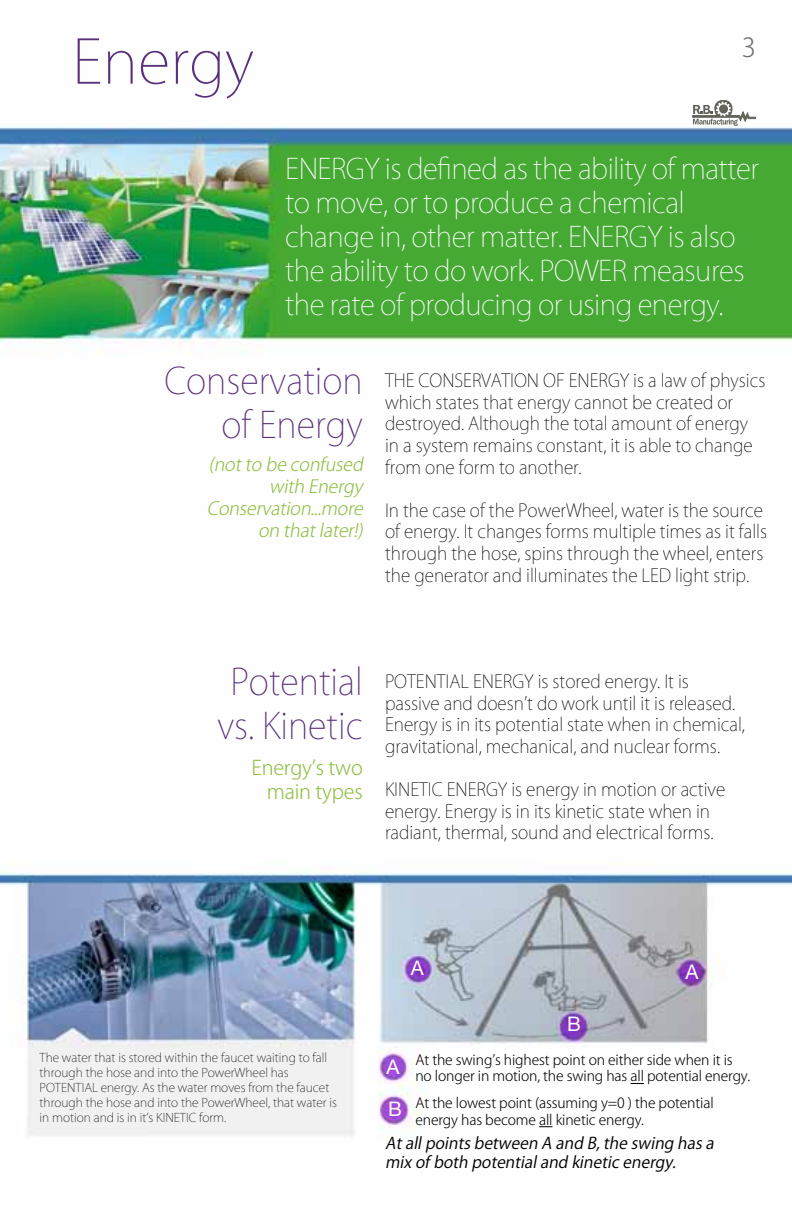
<style>
.page{position:relative;width:792px;height:1224px;background:#fff}
.page>*{position:absolute;margin:0;border:0;box-sizing:border-box;transform-origin:0 0}
.t1{font:200 60px "Koz Go Pro";color:#59307b}
.t2{font:200 36px/43.2px "Koz Go Pro";color:#59307b;text-align:right;scale:.95 1}
.t3{font:200 28px/34px "Koz Go Pro";letter-spacing:-.02em;color:#fff}
.t4{font:300 26px "Koz Go Pro";color:#6e6f71}
.t5{font:300 20px/24px "Koz Go Pro";letter-spacing:-.01em;color:#8ebf40;text-align:right}
.t6{font:20px/42.6px "Helvetica Neue";color:#fff}
.t7{font:200 18px/21.6px "Koz Go Pro";color:#000;scale:.96 1}
.t8{font:italic 300 18px/22px "Koz Go Pro";color:#8ebf40;text-align:right}
.t9{font:italic 16px/19.2px "Koz Go Pro";color:#000}
.t10{font:300 14px/16.8px "Koz Go Pro";letter-spacing:-.01em;color:#000}
.t11{font:200 12px/14.8px "Koz Go Pro";color:#000}
</style>
<div class="page">
<img style="left:0;top:115px;width:792px;height:1021px">
<svg style="left:693px;top:100px;width:63px;height:26px"></svg>
<div style="left:719px;top:104px;width:9px;height:9px;background:#63635a;border-radius:50%"></div>
<svg style="left:539px;top:1126px;width:13px;height:1px"></svg>
<svg style="left:631px;top:1083px;width:13px;height:1px"></svg>
<h1 class="t1" style="left:72px;top:22px;width:184px">Energy</h1>
<h3 class="t4" style="left:742px;top:30px;width:16px">3</h3>
<h3 class="t3" style="left:285px;top:152px;width:476px">ENERGY is defined as the ability of matter to move, or to produce a chemical change in, other matter. ENERGY is also the ability to do work. POWER measures the rate of producing or using energy.</h3>
<h2 class="t2" style="left:165px;top:359px;width:210px">Conservation of Energy</h2>
<p class="t8" style="left:207px;top:453px;width:162px">(notto be confused with Energy<br>Conservation...more on thatlater!)</p>
<p class="t7" style="left:385px;top:370px;width:398px">THE CONSERVATION OF ENERGY is a law of physics which states that energy cannot be created or destroyed. Although the total amount of energy in a system remains constant, it is able to change from one form to another.</p>
<p class="t7" style="left:385px;top:499px;width:399px">In the case of the PowerWheel, water is the source of energy. It changes forms multiple times as it falls through the hose, spins through the wheel, enters the generator and illuminates the LED light strip.</p>
<h2 class="t2" style="left:217px;top:660px;width:155px;text-align:center">Potential vs. Kinetic</h2>
<p class="t5" style="left:252px;top:756px;width:113px">Energy’s two main types</p>
<p class="t7" style="left:385px;top:671px;width:377px">POTENTIAL ENERGY is stored energy. It is passive and doesn’t do work until it is released.<br>Energy is in its potential state when in chemical, gravitational, mechanical, and nuclear forms.</p>
<p class="t7" style="left:385px;top:779px;width:356px">KINETIC ENERGY is energy in motion or active energy. Energy is in its kinetic state when in radiant, thermal, sound and electrical forms.</p>
<p class="t11" style="left:40px;top:1050px;width:299px">The water that is stored within the faucet waiting to fall through the hose and into the PowerWheel has POTENTIAL energy. As the water moves from the faucet through the hose and into the PowerWheel, that water is in motion and is in it’s KINETIC form.</p>
<p class="t6" style="left:411px;top:946px;width:14px">A</p>
<p class="t6" style="left:685px;top:950px;width:14px">A</p>
<p class="t6" style="left:387px;top:1045px;width:17px">A<br>B</p>
<p class="t6" style="left:567px;top:1002px;width:15px">B</p>
<p class="t10" style="left:415px;top:1051px;width:336px">At the swing’s highest point on either side when it is no longer in motion, the swing has all potential energy.</p>
<p class="t10" style="left:415px;top:1094px;width:300px">At the lowest point (assuming y=0 ) the potential energy has become all kinetic energy.</p>
<p class="t9" style="left:385px;top:1134px;width:334px">Atallpointsbetween A and B,the swing hasa mix of both potentialand kinetic energy.</p>
</div>
